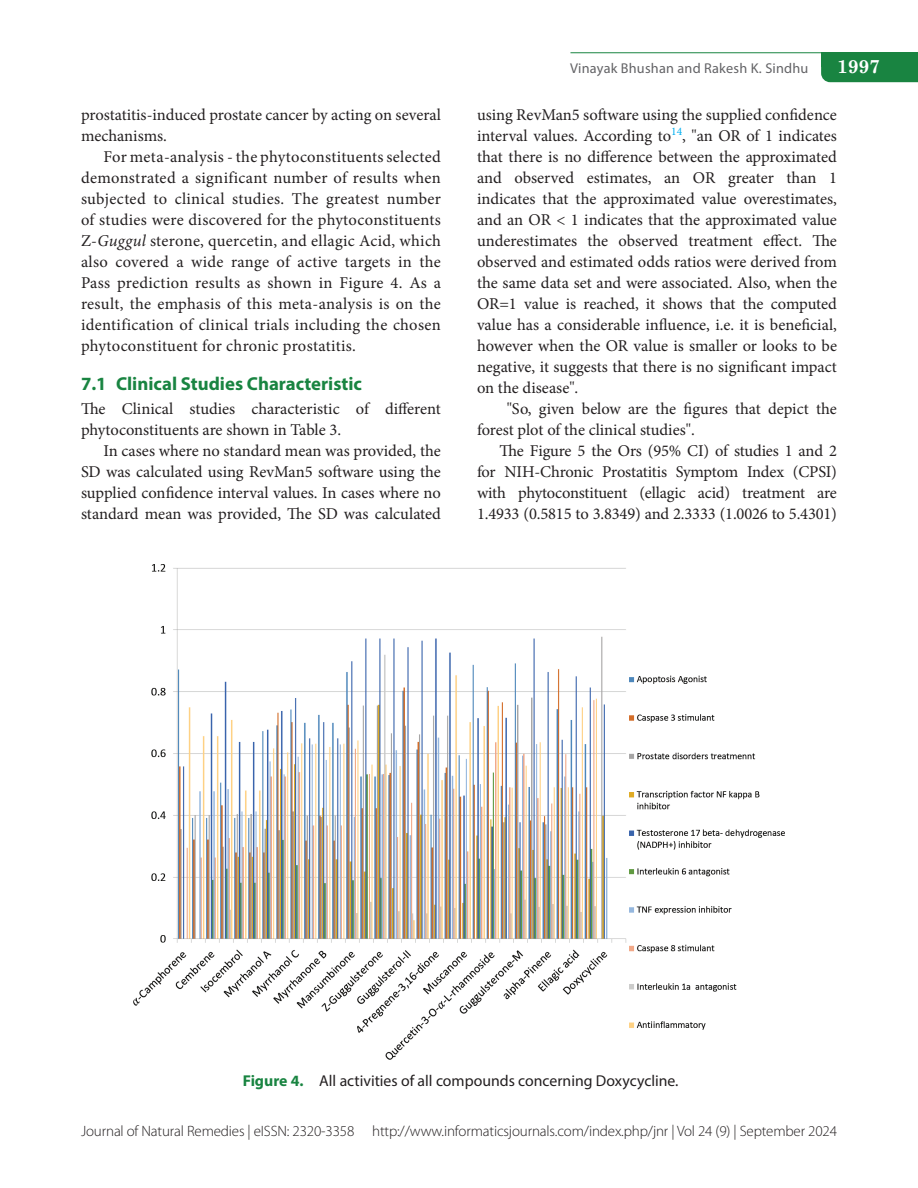
<style>
.page{position:relative;width:918px;height:1188px;background:#fff}
.page>*{position:absolute;margin:0;border:0;box-sizing:border-box;transform-origin:0 0}
.B_level{font:700 18.75px "Myriad Pro";color:#198441}
.t1{font:700 18.75px "Century Schoolbook";color:#fff}
.Para_indent{font:16.5px/21px "Minion Pro";color:#231f20;text-align:justify}
.Para_flush{font:16.5px/21px "Minion Pro";color:#231f20}
.Fig_cap{font:15.75px "Myriad Pro";color:#231f20}
.t2{font:300 15px "Myriad Pro";letter-spacing:-.01em;color:#231f20}
.t3{font:14.25px "Myriad Pro";letter-spacing:.015em;color:#636366}
.s1{font-style:italic}
.s2{font-weight:700;color:#198441}
</style>
<div class="page">
<svg style="left:821px;top:67px;width:97px;height:15px"></svg>
<div style="left:821px;top:53px;width:97px;height:14px;background:#198441"></div>
<div style="left:891px;top:68px;width:27px;height:14px;background:#198441"></div>
<hr style="left:570px;top:52px;width:348px;height:1px;background:#198441">
<img style="left:133px;top:564px;width:652px;height:496px">
<p class="Para_indent" style="left:81px;top:104px;width:362px">prostatitis-induced prostate cancer by acting on several mechanisms.</p>
<p class="Para_indent" style="left:81px;top:146px;width:362px;text-indent:22px">For meta-analysis - the phytoconstituents selected demonstrated a significant number of results when subjected to clinical studies. The greatest number of studies were discovered for the phytoconstituents Z-<span class="s1">Guggul</span> sterone, quercetin, and ellagic Acid, which also covered a wide range of active targets in the Pass prediction results as shown in Figure 4. As a result, the emphasis of this meta-analysis is on the identification of clinical trials including the chosen phytoconstituent for chronic prostatitis.</p>
<p class="B_level" style="left:81px;top:371px;width:283px">7.1 Clinical Studies Characteristic</p>
<p class="Para_flush" style="left:81px;top:398px;width:361px">The Clinical studies characteristic of different phytoconstituents are shown in Table 3.</p>
<p class="Para_indent" style="left:81px;top:440px;width:362px;text-indent:22px">In cases where no standard mean was provided, the SD was calculated using RevMan5 software using the supplied confidence interval values. In cases where no standard mean was provided, The SD was calculated</p>
<p class="t3" style="left:570px;top:59px;width:240px">Vinayak Bhushan and Rakesh K. Sindhu</p>
<p class="t1" style="left:837px;top:52px;width:45px">1997</p>
<p class="Para_indent" style="left:477px;top:104px;width:362px">using RevMan5 software using the supplied confidence interval values. According to<sup>14</sup>, "an OR of 1 indicates that there is no difference between the approximated and observed estimates, an OR greater than 1 indicates that the approximated value overestimates, and an OR &lt; 1 indicates that the approximated value underestimates the observed treatment effect. The observed and estimated odds ratios were derived from the same data set and were associated. Also, when the OR=1 value is reached, it shows that the computed value has a considerable influence, i.e. it is beneficial, however when the OR value is smaller or looks to be negative, it suggests that there is no significant impact on the disease".</p>
<p class="Para_indent" style="left:477px;top:398px;width:361px;text-indent:30px">"So, given below are the figures that depict the forest plot of the clinical studies".</p>
<p class="Para_indent" style="left:477px;top:440px;width:362px;text-indent:22px">The Figure 5 the Ors (95% CI) of studies 1 and 2 for NIH-Chronic Prostatitis Symptom Index (CPSI) with phytoconstituent (ellagic acid) treatment are 1.4933 (0.5815 to 3.8349) and 2.3333 (1.0026 to 5.4301)</p>
<p class="Fig_cap" style="left:243px;top:1071px;width:437px"><span class="s2">Figure 4.</span> All activities of all compounds concerning Doxycycline.</p>
<p class="t2" style="left:81px;top:1122px;width:758px">Journal of Natural Remedies | eISSN: 2320-3358 http://www.informaticsjournals.com/index.php/jnr | Vol 24 (9) | September 2024</p>
</div>
